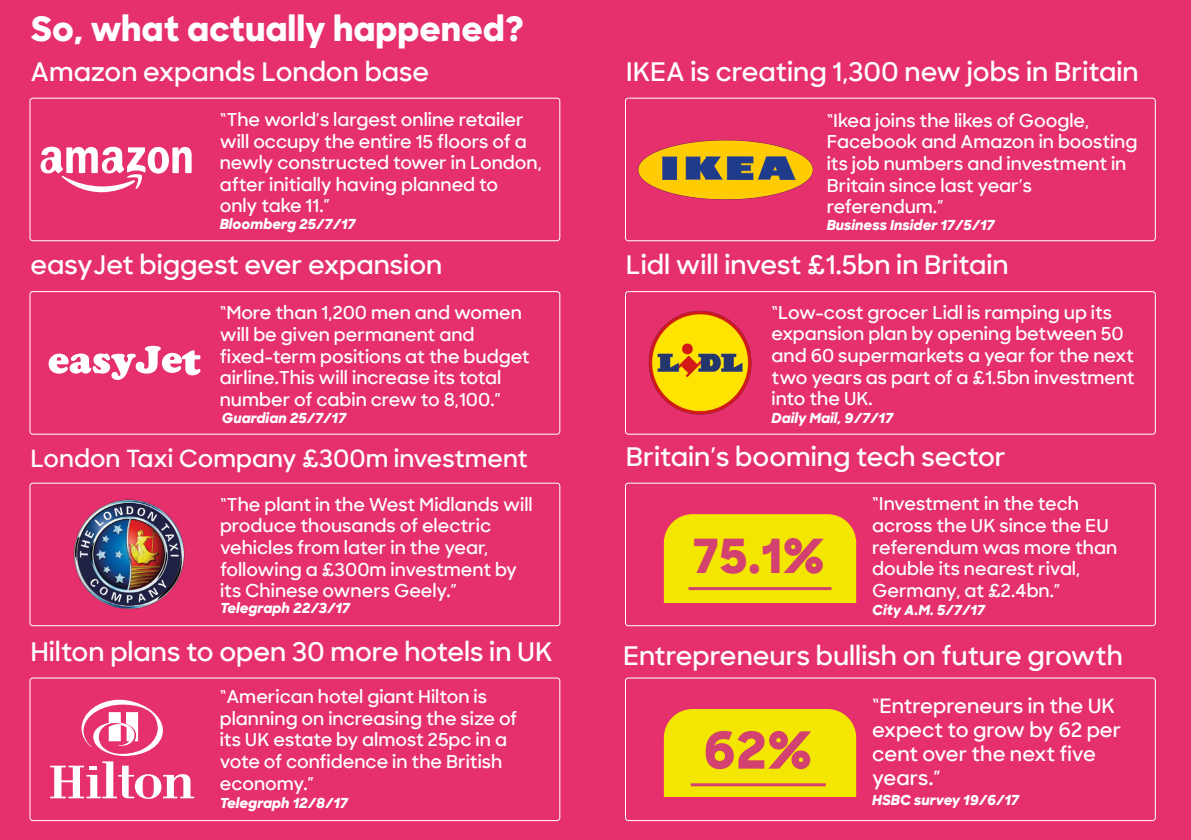
<style>
.page{position:relative;width:1191px;height:840px;background:#fff}
.page>*{position:absolute;margin:0;border:0;box-sizing:border-box;transform-origin:0 0}
.t1{font:800 51px "Sharp Unity";color:#d2416f}
.t2{font:800 47.6px "Sharp Unity";color:#d2416f}
.t3{font:800 34px "Sharp Unity";color:#fff}
.t4{font:600 26px "Sharp Unity";color:#fff}
.t5{font:600 24px "Sharp Unity";color:#fff}
.t6{font:600 20px/24px "Sharp Unity";color:#fff}
.t7{font:600 18px/21.6px "Sharp Unity";color:#fff}
.t8{font:italic 800 14px "Sharp Unity";color:#fff}
</style>
<div class="page">
<div style="left:595px;top:0;width:596px;height:839px;background:#e5306d"></div>
<div style="left:625px;top:98px;width:530px;height:143px;border:1px solid #fff;border-radius:3px"></div>
<img style="left:638px;top:140px;width:175px;height:60px">
<div style="left:625px;top:291px;width:530px;height:143px;border:1px solid #fff;border-radius:3px"></div>
<img style="left:648px;top:310px;width:104px;height:105px">
<div style="left:625px;top:482px;width:530px;height:143px;border:1px solid #fff;border-radius:3px"></div>
<div style="left:664px;top:514px;width:192px;height:87px;background:#f3e600"></div>
<hr style="left:688px;top:586px;width:143px;height:3px;background:#d2416f">
<div style="left:625px;top:677px;width:530px;height:143px;border:1px solid #fff;border-radius:3px"></div>
<div style="left:664px;top:709px;width:192px;height:87px;background:#f3e600"></div>
<hr style="left:691px;top:782px;width:135px;height:3px;background:#d2416f">
<div style="left:0;top:0;width:595px;height:839px;background:#e5306d"></div>
<div style="left:30px;top:98px;width:530px;height:143px;border:1px solid #fff;border-radius:3px"></div>
<div style="left:30px;top:291px;width:530px;height:143px;border:1px solid #fff;border-radius:3px"></div>
<svg style="left:49px;top:345px;width:151px;height:35px"></svg>
<div style="left:30px;top:482px;width:530px;height:143px;border:1px solid #fff;border-radius:3px"></div>
<img style="left:74px;top:499px;width:111px;height:110px">
<div style="left:30px;top:677px;width:530px;height:143px;border:1px solid #fff;border-radius:3px"></div>
<svg style="left:82px;top:699px;width:81px;height:56px"></svg>
<svg style="left:50px;top:761px;width:144px;height:37px"></svg>
<svg style="left:41px;top:147px;width:151px;height:45px"></svg>
<h3 class="t3" style="left:31px;top:6px;width:494px">So, what actually happened?</h3>
<h3 class="t4" style="left:30px;top:54px;width:400px">Amazon expands London base</h3>
<h3 class="t4" style="left:626px;top:54px;width:514px">IKEA is creating 1,300 new jobs in Britain</h3>
<p class="t7" style="left:220px;top:108px;width:324px">“The world’s largest online retailer will occupy the entire 15 floors of a newly constructed tower in London, after initially having planned to<br>only take 11.”</p>
<p class="t8" style="left:220px;top:215px;width:137px">Bloomberg 25/7/17</p>
<p class="t7" style="left:826px;top:109px;width:312px">“Ikea joins the likes of Google,<br>Facebook and Amazon in boosting its job numbers and investment in<br>Britain since last year’s referendum.”</p>
<p class="t8" style="left:826px;top:216px;width:170px">Business Insider 17/5/17</p>
<h3 class="t4" style="left:30px;top:247px;width:413px">easyJet biggest ever expansion</h3>
<h3 class="t4" style="left:626px;top:247px;width:384px">Lidl will invest £1.5bn in Britain</h3>
<p class="t7" style="left:220px;top:302px;width:311px">“More than 1,200 men and women will be given permanent and fixed-term positions at the budget airline.This will increase its total number of cabin crew to 8,100.”</p>
<p class="t8" style="left:222px;top:408px;width:126px">Guardian 25/7/17</p>
<p class="t7" style="left:771px;top:301px;width:364px">“Low-cost grocer Lidl is ramping up its expansion plan by opening between 50 and 60 supermarkets a year for the next two years as part of a £1.5bn investment into the UK.</p>
<p class="t8" style="left:771px;top:409px;width:123px">Daily Mail, 9/7/17</p>
<h3 class="t5" style="left:30px;top:442px;width:499px">London Taxi Company £300m investment</h3>
<h3 class="t4" style="left:626px;top:439px;width:381px">Britain’s booming tech sector</h3>
<p class="t7" style="left:220px;top:493px;width:314px">“The plant in the West Midlands will produce thousands of electric vehicles from later in the year, following a £300m investment by its Chinese owners Geely.”</p>
<p class="t8" style="left:220px;top:598px;width:132px">Telegraph 22/3/17</p>
<h2 class="t2" style="left:692px;top:524px;width:134px">75.1%</h2>
<p class="t7" style="left:872px;top:492px;width:246px">“Investment in the tech across the UK since the EU referendum was more than double its nearest rival,<br>Germany, at £2.4bn.”</p>
<p class="t8" style="left:872px;top:600px;width:114px">City A.M. 5/7/17</p>
<h3 class="t4" style="left:30px;top:633px;width:524px">Hilton plans to open 30 more hotels in UK</h3>
<h3 class="t4" style="left:623px;top:637px;width:501px">Entrepreneurs bullish on future growth</h3>
<p class="t7" style="left:220px;top:685px;width:299px">“American hotel giant Hilton is planning on increasing the size of its UK estate by almost 25pc in a vote of confidence in the British economy.”</p>
<p class="t8" style="left:220px;top:793px;width:130px">Telegraph 12/8/17</p>
<h1 class="t1" style="left:703px;top:715px;width:111px">62%</h1>
<p class="t6" style="left:872px;top:693px;width:250px">“Entrepreneurs in the UK expect to grow by 62 per cent over the next five years.”</p>
<p class="t8" style="left:872px;top:790px;width:148px">HSBC survey 19/6/17</p>
</div>
